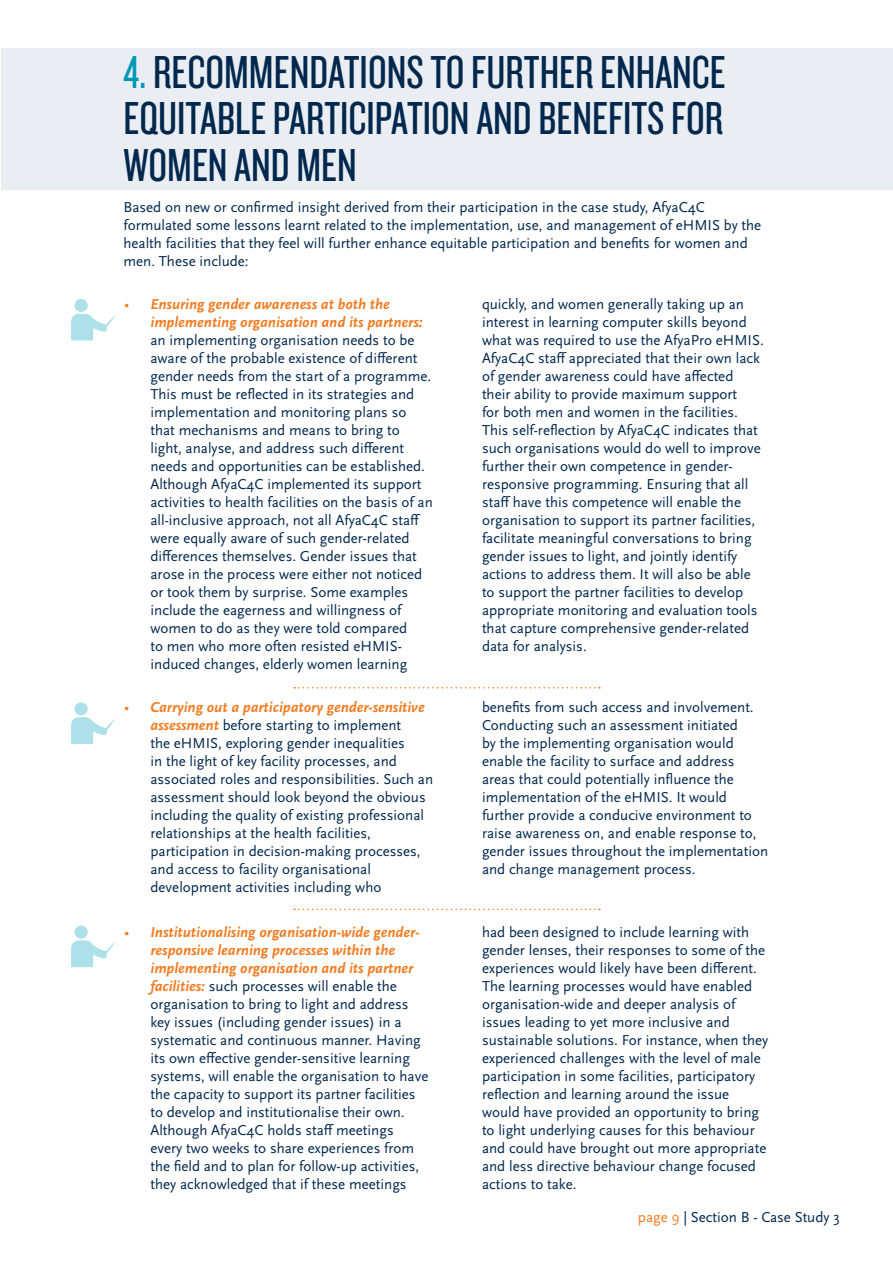
<style>
.page{position:relative;width:893px;height:1263px;background:#fff}
.page>*{position:absolute;margin:0;border:0;box-sizing:border-box;transform-origin:0 0}
.t1{font:48px/46.5px "Knockout 28 Junior Feathrwt";color:#00274d;text-align:justify}
.t2{font:15px/18px "Scala Sans OT";color:#00274d}
.t3{font:italic 700 15px/18px "Scala Sans OT";color:#f47b20}
.s1{color:#0097b6}
.s2{font-weight:400;font-style:normal}
.s3{color:#f47b20}
.s4{font-weight:700;font-style:italic;color:#f47b20}
</style>
<div class="page">
<div style="left:1px;top:48px;width:892px;height:142px;background:#eaeef2"></div>
<svg style="left:71px;top:314px;width:45px;height:26px"></svg>
<div style="left:74px;top:299px;width:14px;height:13px;background:#aee0ea;border-radius:50%"></div>
<svg style="left:71px;top:717px;width:44px;height:27px"></svg>
<div style="left:74px;top:702px;width:14px;height:13px;background:#aee0ea;border-radius:50%"></div>
<svg style="left:71px;top:940px;width:44px;height:27px"></svg>
<div style="left:74px;top:925px;width:14px;height:14px;background:#aee0ea;border-radius:50%"></div>
<svg style="left:294px;top:687px;width:306px;height:1px"></svg>
<svg style="left:294px;top:909px;width:306px;height:1px"></svg>
<h1 class="t1" style="left:123px;top:47px;width:604px"><span class="s1">4.</span> RECOMMENDATIONS TO FURTHER ENHANCE EQUITABLE PARTICIPATION AND BENEFITS FOR WOMEN AND MEN</h1>
<p class="t2" style="left:123px;top:199px;width:639px">Based on new or confirmed insight derived from their participation in the case study, AfyaC4C formulated some lessons learnt related to the implementation, use, and management of eHMIS by the health facilities that they feel will further enhance equitable participation and benefits for women and men. These include:</p>
<p class="t3" style="left:150px;top:296px;width:274px;text-indent:-26px"><span class="s2">•</span> Ensuring gender awareness at both the implementing organisation and its partners:</p>
<p class="t2" style="left:150px;top:332px;width:284px">an implementing organisation needs to be aware of the probable existence of different gender needs from the start of a programme.<br>This must be reflected in its strategies and implementation and monitoring plans so that mechanisms and means to bring to light, analyse, and address such different needs and opportunities can be established.<br>Although AfyaC4C implemented its support activities to health facilities on the basis of an all-inclusive approach, not all AfyaC4C staff were equally aware of such gender-related differences themselves. Gender issues that arose in the process were either not noticed or took them by surprise. Some examples include the eagerness and willingness of women to do as they were told compared<br>to men who more often resisted eHMIS&shy;induced changes, elderly women learning</p>
<p class="t2" style="left:482px;top:296px;width:283px">quickly, and women generally taking up an interest in learning computer skills beyond what was required to use the AfyaPro eHMIS.<br>AfyaC4C staff appreciated that their own lack of gender awareness could have affected their ability to provide maximum support<br>for both men and women in the facilities.<br>This self-reflection by AfyaC4C indicates that such organisations would do well to improve further their own competence in gender&shy;responsive programming. Ensuring that all staff have this competence will enable the organisation to support its partner facilities, facilitate meaningful conversations to bring gender issues to light, and jointly identify actions to address them. It will also be able to support the partner facilities to develop appropriate monitoring and evaluation tools that capture comprehensive gender-related data for analysis.</p>
<p class="t2" style="left:150px;top:698px;width:284px;text-indent:-26px"><span class="s3">•</span> <span class="s4">Carrying out a participatory gender-sensitive assessment</span> before starting to implement<br>the eHMIS, exploring gender inequalities<br>in the light of key facility processes, and associated roles and responsibilities. Such an assessment should look beyond the obvious including the quality of existing professional relationships at the health facilities, participation in decision-making processes, and access to facility organisational development activities including who</p>
<p class="t2" style="left:482px;top:698px;width:288px">benefits from such access and involvement.<br>Conducting such an assessment initiated<br>by the implementing organisation would enable the facility to surface and address areas that could potentially influence the implementation of the eHMIS. It would further provide a conducive environment to raise awareness on, and enable response to, gender issues throughout the implementation and change management process.</p>
<p class="t2" style="left:150px;top:923px;width:279px;text-indent:-26px"><span class="s3">•</span> <span class="s4">Institutionalising organisation-wide gender&shy;responsive learning processes within the implementing organisation and its partner facilities:</span> such processes will enable the organisation to bring to light and address key issues (including gender issues) in a systematic and continuous manner. Having its own effective gender-sensitive learning systems, will enable the organisation to have the capacity to support its partner facilities to develop and institutionalise their own.<br>Although AfyaC4C holds staff meetings every two weeks to share experiences from the field and to plan for follow-up activities, they acknowledged that if these meetings</p>
<p class="t2" style="left:482px;top:923px;width:288px">had been designed to include learning with gender lenses, their responses to some of the experiences would likely have been different.<br>The learning processes would have enabled organisation-wide and deeper analysis of issues leading to yet more inclusive and sustainable solutions. For instance, when they experienced challenges with the level of male participation in some facilities, participatory reflection and learning around the issue would have provided an opportunity to bring to light underlying causes for this behaviour and could have brought out more appropriate and less directive behaviour change focused actions to take.</p>
<p class="t2" style="left:638px;top:1208px;width:203px"><span class="s3">page 9</span> | Section B - Case Study 3</p>
</div>
